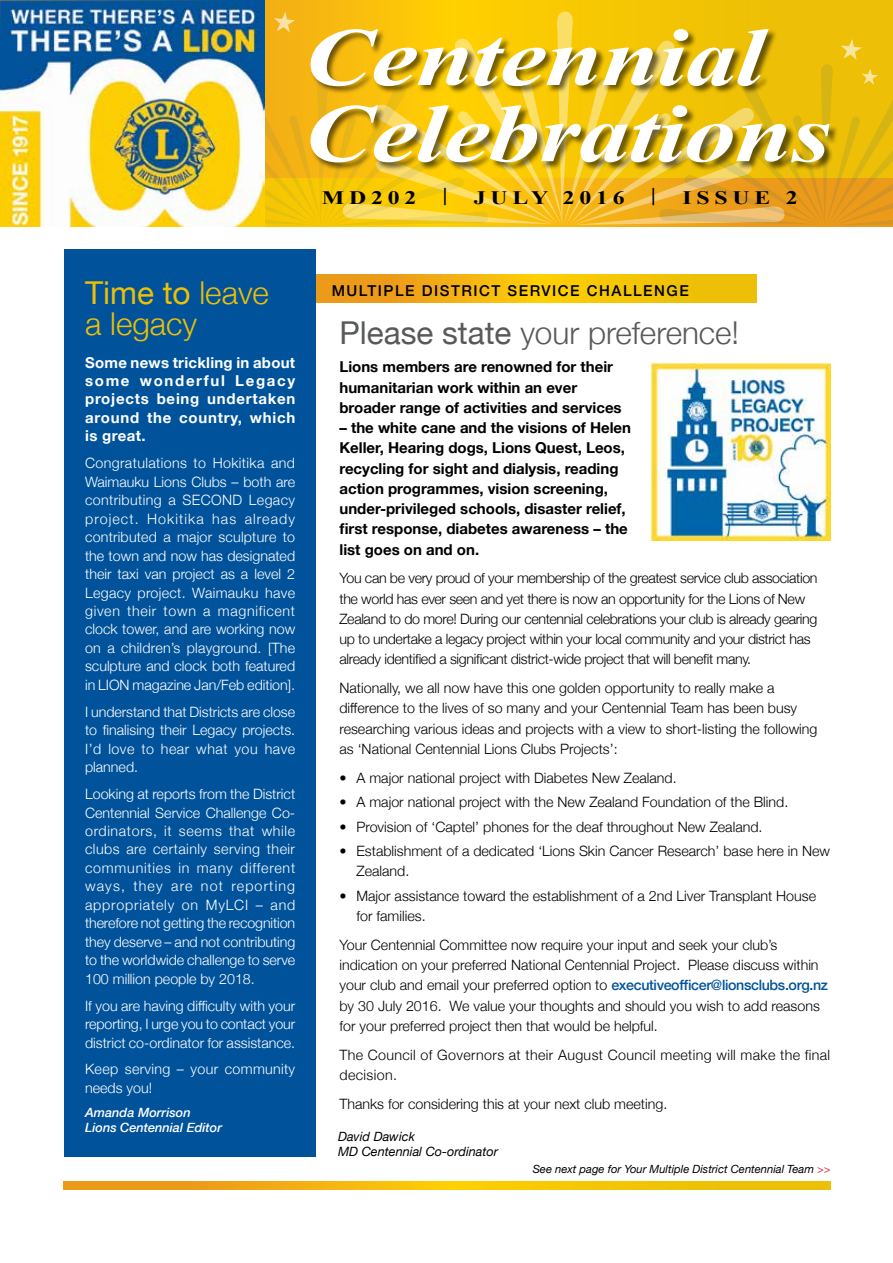
<style>
.page{position:relative;width:893px;height:1263px;background:#fff}
.page>*{position:absolute;margin:0;border:0;box-sizing:border-box;transform-origin:0 0}
.t1{font:italic 700 82.5px/76.2px "Times New Roman";letter-spacing:-.01em;color:#fff;scale:1.25 1}
.t2{font:300 31.5px "Helvetica Neue";color:#58595b}
.t3{font:300 31.5px/31.5px "Helvetica Neue";color:#edbf06}
.t4{font:700 19.05px "Times New Roman";letter-spacing:.2em;color:#000;scale:1.25 1}
.t5{font:700 15px/20.2px "Helvetica Neue";color:#000}
.t6{font:700 15px/18.5px "Helvetica Neue";letter-spacing:.05em;color:#fff;text-align:justify}
.t7{font:500 15px "Helvetica Neue";letter-spacing:.1em;color:#000}
.t8{font:300 14.25px/20.2px "Helvetica Neue";color:#000}
.t9{font:300 14.25px/18.5px "Helvetica Neue";color:#fff;text-align:justify}
.t10{font:300 14.25px/20.2px "Helvetica Neue";letter-spacing:-.025em;color:#000}
.t11{font:300 14.25px/20.2px "Helvetica Neue";letter-spacing:.025em;color:#000}
.t12{font:300 14.25px/18.5px "Helvetica Neue";letter-spacing:.02em;color:#fff}
.t13{font:italic 500 12.75px/15.3px "Helvetica Neue";color:#fff}
.t14{font:italic 12.75px/15.3px "Helvetica Neue";color:#000}
.t15{font:italic 11.25px "Helvetica Neue";color:#000}
.s1{font-weight:400}
.s2{font-weight:500;color:#00539b}
.s3{color:#d2232a}
</style>
<div class="page">
<svg style="left:315px;top:274px;width:442px;height:29px;background:#f2b70b"></svg>
<svg style="left:64px;top:1181px;width:767px;height:9px;background:#f2b80b"></svg>
<div style="left:64px;top:249px;width:251px;height:908px;background:#00539b"></div>
<svg style="left:264px;top:0;width:629px;height:11px;background:#f4c206"></svg>
<img style="left:0;top:0;width:264px;height:226px">
<svg style="left:155px;top:11px;width:738px;height:215px;background:#d9b326"></svg>
<img style="left:652px;top:363px;width:179px;height:178px">
<h1 class="t1" style="left:304px;top:17px;width:424px">Centennial<br>Celebrations</h1>
<h3 class="t4" style="left:322px;top:184px;width:77px">MD202</h3>
<h3 class="t4" style="left:442px;top:181px;width:6px">|</h3>
<h3 class="t4" style="left:474px;top:184px;width:122px">JULY 2016</h3>
<h3 class="t4" style="left:651px;top:181px;width:6px">|</h3>
<h3 class="t4" style="left:682px;top:184px;width:94px">ISSUE 2</h3>
<h2 class="t3" style="left:85px;top:275px;width:185px"><span class="s1">Time to</span> leave a legacy</h2>
<p class="t6" style="left:85px;top:353px;width:212px">Some news trickling in about some wonderful Legacy projects being undertaken around the country, which is great.</p>
<p class="t9" style="left:85px;top:453px;width:212px">Congratulations to Hokitika and Waimauku Lions Clubs – both are contributing a SECOND Legacy project. Hokitika has already contributed a major sculpture to the town and now has designated their taxi van project as a level 2<br>Legacy project. Waimauku have given their town a magnificent clock tower, and are working now on a children’s playground. [The sculpture and clock both featured in LION magazine Jan/Feb edition].</p>
<p class="t9" style="left:85px;top:702px;width:212px">I understand that Districts are close to finalising their Legacy projects.<br>I’d love to hear what you have planned.</p>
<p class="t9" style="left:85px;top:784px;width:212px">Looking at reports from the District Centennial Service Challenge Co&shy;ordinators, it seems that while clubs are certainly serving their communities in many different ways, they are not reporting appropriately on MyLCI – and therefore not getting the recognition they deserve – and not contributing to the worldwide challenge to serve 100 million people by 2018.</p>
<p class="t9" style="left:85px;top:995px;width:212px">If you are having difficulty with your reporting, I urge you to contact your district co-ordinator for assistance.</p>
<p class="t12" style="left:85px;top:1059px;width:212px">Keep serving – your community needs you!</p>
<p class="t13" style="left:85px;top:1104px;width:138px">Amanda Morrison<br>Lions Centennial Editor</p>
<p class="t7" style="left:332px;top:278px;width:359px">MULTIPLE DISTRICT SERVICE CHALLENGE</p>
<h2 class="t2" style="left:339px;top:307px;width:401px"><span class="s1">Please state</span> your preference!</h2>
<p class="t5" style="left:339px;top:357px;width:284px">Lions members are renowned for their humanitarian work within an ever broader range of activities and services</p>
<p class="t5" style="left:339px;top:418px;width:293px">– the white cane and the visions of Helen Keller, Hearing dogs, Lions Quest, Leos, recycling for sight and dialysis, reading action programmes, vision screening, under-privileged schools, disaster relief, first response, diabetes awareness – the list goes on and on.</p>
<p class="t10" style="left:339px;top:567px;width:480px">You can be very proud of your membership of the greatest service club association the world has ever seen and yet there is now an opportunity for the Lions of New Zealand to do more! During our centennial celebrations your club is already gearing up to undertake a legacy project within your local community and your district has already identified a significant district-wide project that will benefit many.</p>
<p class="t8" style="left:339px;top:677px;width:480px">Nationally, we all now have this one golden opportunity to really make a difference to the lives of so many and your Centennial Team has been busy researching various ideas and projects with a view to short-listing the following as ‘National Centennial Lions Clubs Projects’:</p>
<p class="t8" style="left:339px;top:767px;width:339px">• A major national project with Diabetes New Zealand.</p>
<p class="t8" style="left:339px;top:791px;width:450px">• A major national project with the New Zealand Foundation of the Blind.</p>
<p class="t8" style="left:339px;top:816px;width:425px">• Provision of ‘Captel’ phones for the deaf throughout New Zealand.</p>
<p class="t8" style="left:356px;top:840px;width:475px;text-indent:-17px">• Establishment of a dedicated ‘Lions Skin Cancer Research’ base here in New<br>Zealand.</p>
<p class="t8" style="left:356px;top:885px;width:461px;text-indent:-17px">• Major assistance toward the establishment of a 2nd Liver Transplant House for families.</p>
<p class="t8" style="left:339px;top:934px;width:490px">Your Centennial Committee now require your input and seek your club’s indication on your preferred National Centennial Project. Please discuss within your club and email your preferred option to <span class="s2">executiveofficer@lionsclubs.org.nz </span>by 30 July 2016. We value your thoughts and should you wish to add reasons for your preferred project then that would be helpful.</p>
<p class="t11" style="left:339px;top:1044px;width:492px">The Council of Governors at their August Council meeting will make the final decision.</p>
<p class="t8" style="left:339px;top:1093px;width:329px">Thanks for considering this at your next club meeting.</p>
<p class="t14" style="left:338px;top:1129px;width:162px">David Dawick<br>MD Centennial Co-ordinator</p>
<p class="t15" style="left:533px;top:1161px;width:299px">See next page for Your Multiple District Centennial Team <span class="s3">&gt;&gt;</span></p>
</div>
